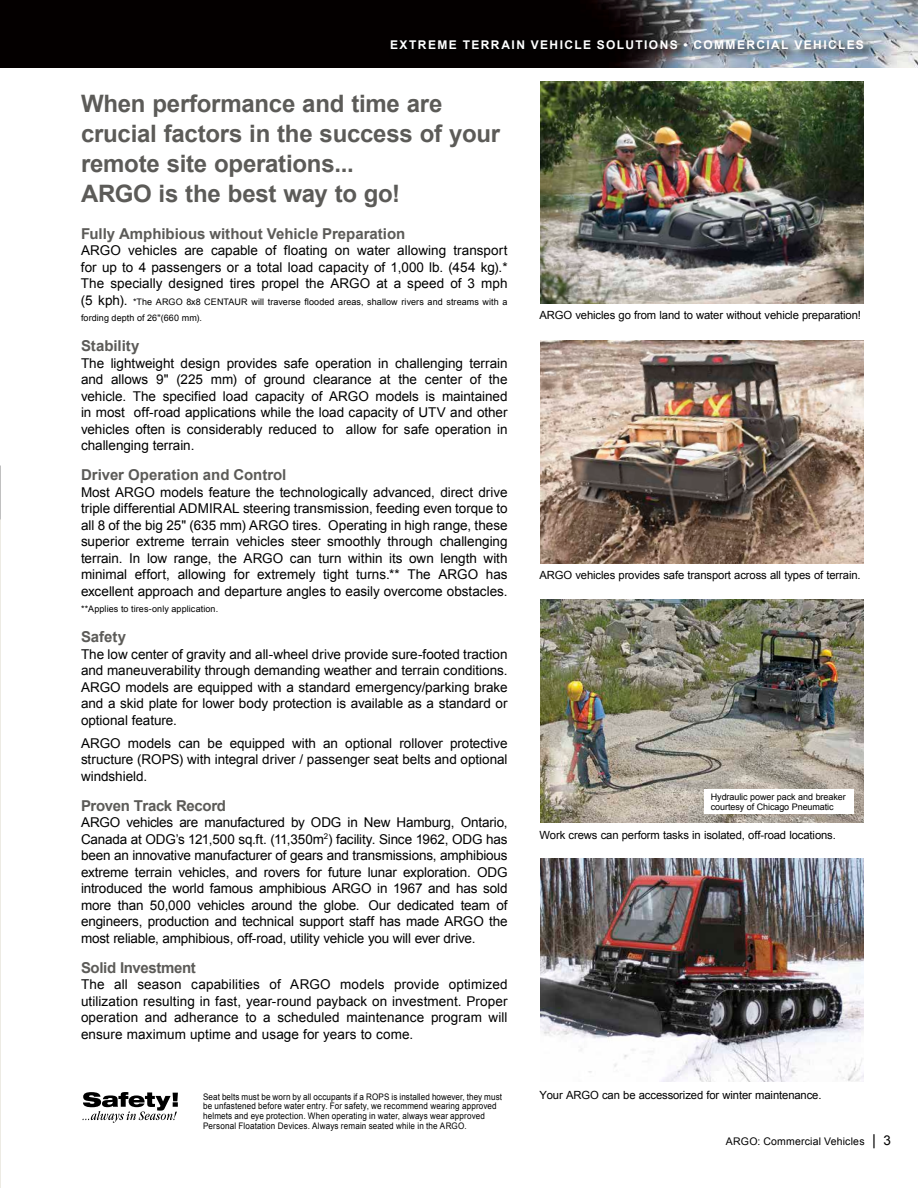
<style>
.page{position:relative;width:918px;height:1188px;background:#fff}
.page>*{position:absolute;margin:0;border:0;box-sizing:border-box;transform-origin:0 0}
.t1{font:700 24px/30px "Arial";letter-spacing:-.01em;color:#5c5b58}
.t2{font:700 15px "Arial";letter-spacing:-.005em;color:#5c5b58}
.t3{font:700 15px "Arial";letter-spacing:-.025em;color:#5c5b58}
.t4{font:13.5px/16.5px "Arial";color:#000;text-align:justify}
.t5{font:700 12px "Arial";letter-spacing:.12em;color:#fff}
.t6{font:11.25px "Arial";letter-spacing:-.01em;color:#000}
.t7{font:10.5px "Arial";letter-spacing:.015em;color:#000}
.t8{font:9px/9.8px "Arial";letter-spacing:.015em;color:#000;scale:.9 1}
.t9{font:9px/16.5px "Arial";letter-spacing:.015em;color:#000}
.t10{font:9px/10.5px "Arial";letter-spacing:-.01em;color:#000}
.s1{font-size:13.5px}
.s2{font-size:15px}
</style>
<div class="page">
<img style="left:540px;top:81px;width:324px;height:223px">
<img style="left:540px;top:600px;width:324px;height:222px">
<img style="left:540px;top:859px;width:324px;height:223px">
<img style="left:540px;top:340px;width:324px;height:223px">
<svg style="left:83px;top:1092px;width:95px;height:31px"></svg>
<div style="left:704px;top:789px;width:150px;height:25px;background:#fff"></div>
<img style="left:0;top:0;width:918px;height:68px">
<svg style="left:388px;top:38px;width:488px;height:23px;background:#3d4148"></svg>
<p class="t5" style="left:390px;top:37px;width:475px">EXTREME TERRAIN VEHICLE SOLUTIONS • COMMERCIAL VEHICLES</p>
<h1 class="t1" style="left:81px;top:89px;width:421px">When performance and time are crucial factors in the success of your remote site operations...<br>ARGO is the best way to go!</h1>
<p class="t2" style="left:81px;top:223px;width:326px">Fully Amphibious without Vehicle Preparation</p>
<p class="t4" style="left:81px;top:242px;width:428px">ARGO vehicles are capable of floating on water allowing transport for up to 4 passengers or a total load capacity of 1,000 lb. (454 kg).* The specially designed tires propel the ARGO at a speed of 3 mph</p>
<p class="t9" style="left:81px;top:293px;width:428px"><span class="s1">(5 kph).</span> *The ARGO 8x8 CENTAUR will traverse flooded areas, shallow rivers and streams with a fording depth of 26"(660 mm).</p>
<p class="t2" style="left:81px;top:336px;width:60px">Stability</p>
<p class="t4" style="left:81px;top:355px;width:428px">The lightweight design provides safe operation in challenging terrain and allows 9" (225 mm) of ground clearance at the center of the vehicle. The specified load capacity of ARGO models is maintained in most off-road applications while the load capacity of UTV and other vehicles often is considerably reduced to allow for safe operation in challenging terrain.</p>
<p class="t2" style="left:81px;top:465px;width:207px">Driver Operation and Control</p>
<p class="t4" style="left:81px;top:484px;width:428px">Most ARGO models feature the technologically advanced, direct drive triple differential ADMIRAL steering transmission, feeding even torque to all 8 of the big 25" (635 mm) ARGO tires. Operating in high range, these superior extreme terrain vehicles steer smoothly through challenging terrain. In low range, the ARGO can turn within its own length with minimal effort, allowing for extremely tight turns.** The ARGO has excellent approach and departure angles to easily overcome obstacles.</p>
<p class="t9" style="left:81px;top:601px;width:139px">**Applies to tires-only application.</p>
<p class="t2" style="left:81px;top:627px;width:47px">Safety</p>
<p class="t4" style="left:81px;top:646px;width:428px">The low center of gravity and all-wheel drive provide sure-footed traction and maneuverability through demanding weather and terrain conditions.<br>ARGO models are equipped with a standard emergency/parking brake and a skid plate for lower body protection is available as a standard or optional feature.</p>
<p class="t4" style="left:81px;top:735px;width:428px">ARGO models can be equipped with an optional rollover protective structure (ROPS) with integral driver / passenger seat belts and optional windshield.</p>
<p class="t3" style="left:81px;top:796px;width:146px">Proven Track Record</p>
<p class="t4" style="left:81px;top:815px;width:428px">ARGO vehicles are manufactured by ODG in New Hamburg, Ontario, Canada at ODG’s 121,500 sq.ft. (11,350m<sup>2</sup>) facility. Since 1962, ODG has been an innovative manufacturer of gears and transmissions, amphibious extreme terrain vehicles, and rovers for future lunar exploration. ODG introduced the world famous amphibious ARGO in 1967 and has sold more than 50,000 vehicles around the globe. Our dedicated team of engineers, production and technical support staff has made ARGO the most reliable, amphibious, off-road, utility vehicle you will ever drive.</p>
<p class="t3" style="left:81px;top:958px;width:116px">Solid Investment</p>
<p class="t4" style="left:81px;top:977px;width:428px">The all season capabilities of ARGO models provide optimized utilization resulting in fast, year-round payback on investment. Proper operation and adherance to a scheduled maintenance program will ensure maximum uptime and usage for years to come.</p>
<p class="t6" style="left:539px;top:307px;width:323px">ARGO vehicles go from land to water without vehicle preparation!</p>
<p class="t6" style="left:539px;top:567px;width:323px">ARGO vehicles provides safe transport across all types of terrain.</p>
<p class="t10" style="left:711px;top:791px;width:136px">Hydraulic power pack and breaker courtesy of Chicago Pneumatic</p>
<p class="t6" style="left:539px;top:827px;width:298px">Work crews can perform tasks in isolated, off-road locations.</p>
<p class="t8" style="left:203px;top:1092px;width:334px">Seat belts must be worn by all occupants if a ROPS is installed however, they must</p>
<p class="t6" style="left:539px;top:1087px;width:284px">Your ARGO can be accessorized for winter maintenance.</p>
<p class="t8" style="left:203px;top:1101px;width:328px">be unfastened before water entry. For safety, we recommend wearing approved helmets and eye protection. When operating in water, always wear approved<br>Personal Floatation Devices. Always remain seated while in the ARGO.</p>
<p class="t7" style="left:726px;top:1134px;width:167px">ARGO: Commercial Vehicles <span class="s2">|</span> <span class="s1">3</span></p>
</div>
